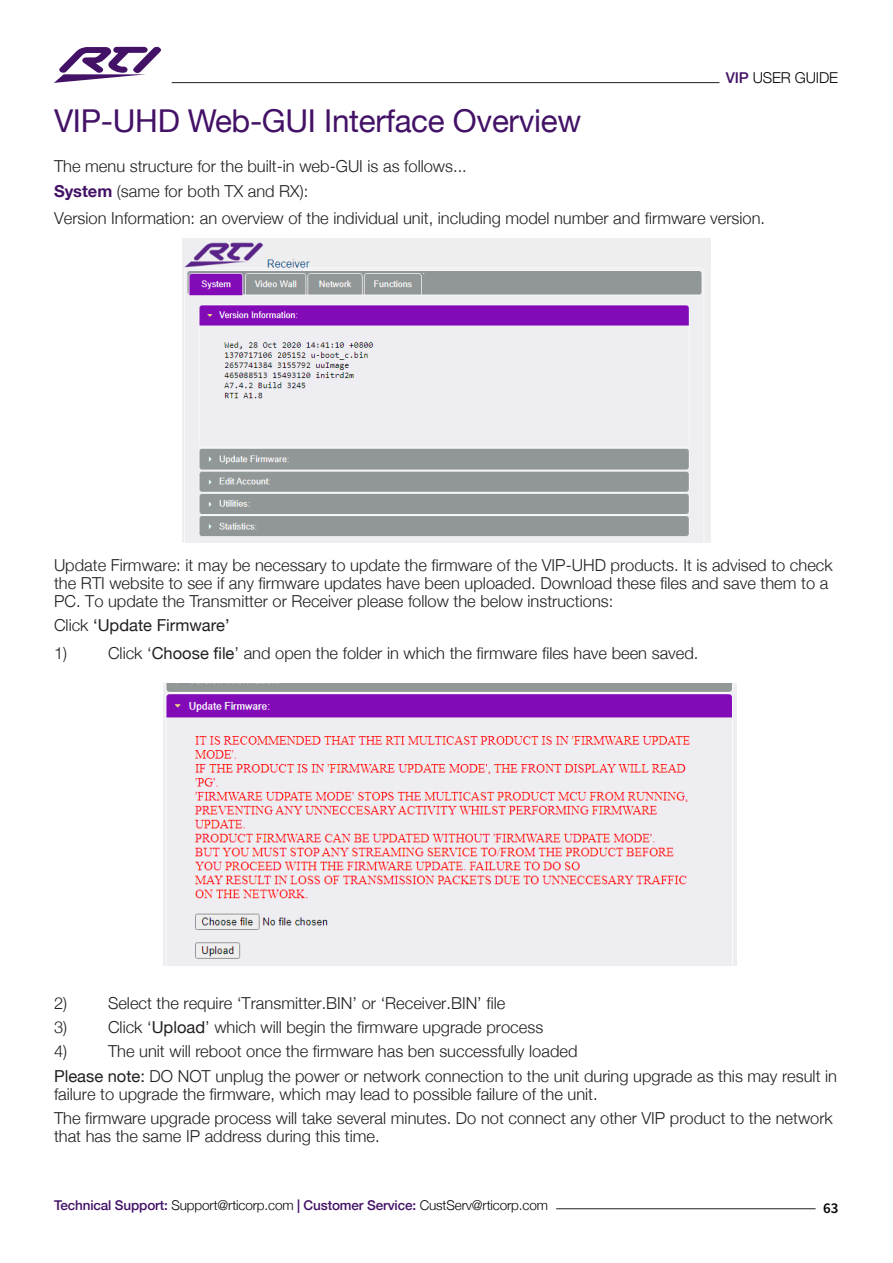
<style>
.page{position:relative;width:893px;height:1263px;background:#fff}
.page>*{position:absolute;margin:0;border:0;box-sizing:border-box;transform-origin:0 0}
.Headline_2{font:31.5px "Helvetica Neue";letter-spacing:-.01em;color:#431266}
.Package_content{font:300 16.5px/18px "Helvetica Neue";color:#231f20}
.Package_content-2{font:16.5px "Helvetica Neue";color:#231f20}
.t1{font:300 15px "Helvetica Neue";letter-spacing:-.01em;color:#040503}
.t2{font:600 15px "Source Sans Pro";color:#040503}
.t3{font:300 13.5px "Helvetica Neue";letter-spacing:-.01em;color:#040503}
.s1{font-family:"Helvetica Neue LT Std";font-weight:500;color:#431266}
.s2{font-weight:700;color:#431266}
.s3{font-weight:300}
.s4{font-weight:400}
.s5{font-weight:500;color:#431266}
</style>
<div class="page">
<hr style="left:556px;top:1208px;width:260px;height:1px;background:#231f20">
<hr style="left:172px;top:82px;width:547px;height:1px;background:#231f20">
<svg style="left:54px;top:47px;width:107px;height:36px"></svg>
<img style="left:182px;top:238px;width:529px;height:304px">
<img style="left:164px;top:683px;width:572px;height:282px">
<p class="t1" style="left:726px;top:65px;width:114px"><span class="s1">VIP</span> USER GUIDE</p>
<p class="Headline_2" style="left:54px;top:98px;width:529px">VIP-UHD Web-GUI Interface Overview</p>
<p class="Package_content" style="left:54px;top:156px;width:414px">The menu structure for the built-in web-GUI is as follows...</p>
<p class="Package_content" style="left:54px;top:181px;width:256px"><span class="s2">System</span> (same for both TX and RX):</p>
<p class="Package_content" style="left:54px;top:208px;width:713px">Version Information: an overview of the individual unit, including model number and firmware version.</p>
<p class="Package_content" style="left:54px;top:555px;width:780px">Update Firmware: it may be necessary to update the firmware of the VIP-UHD products. It is advised to check the RTI website to see if any firmware updates have been uploaded. Download these files and save them to a<br>PC. To update the Transmitter or Receiver please follow the below instructions:</p>
<p class="Package_content-2" style="left:54px;top:613px;width:177px"><span class="s3">Click</span> ‘Update Firmware’</p>
<p class="Package_content" style="left:54px;top:643px;width:15px">1)</p>
<p class="Package_content" style="left:108px;top:643px;width:592px">Click ‘<span class="s4">Choose file</span>’ and open the folder in which the firmware files have been saved.</p>
<p class="Package_content" style="left:54px;top:992px;width:15px">2)</p>
<p class="Package_content" style="left:108px;top:992px;width:399px">Select the require ‘Transmitter.BIN’ or ‘Receiver.BIN’ file</p>
<p class="Package_content" style="left:54px;top:1017px;width:15px">3)</p>
<p class="Package_content" style="left:108px;top:1017px;width:437px">Click ‘<span class="s4">Upload</span>’ which will begin the firmware upgrade process</p>
<p class="Package_content" style="left:54px;top:1041px;width:15px">4)</p>
<p class="Package_content" style="left:108px;top:1041px;width:471px">The unit will reboot once the firmware has ben successfully loaded</p>
<p class="Package_content" style="left:54px;top:1066px;width:785px"><span class="s4">Please note:</span> DO NOT unplug the power or network connection to the unit during upgrade as this may result in failure to upgrade the firmware, which may lead to possible failure of the unit.</p>
<p class="Package_content" style="left:54px;top:1108px;width:780px">The firmware upgrade process will take several minutes. Do not connect any other VIP product to the network that has the same IP address during this time.</p>
<p class="t3" style="left:54px;top:1194px;width:495px"><span class="s5">Technical Support:</span> Support@rticorp.com <span class="s5">| Customer Service:</span> CustServ@rticorp.com</p>
<p class="t2" style="left:823px;top:1198px;width:17px">63</p>
</div>
